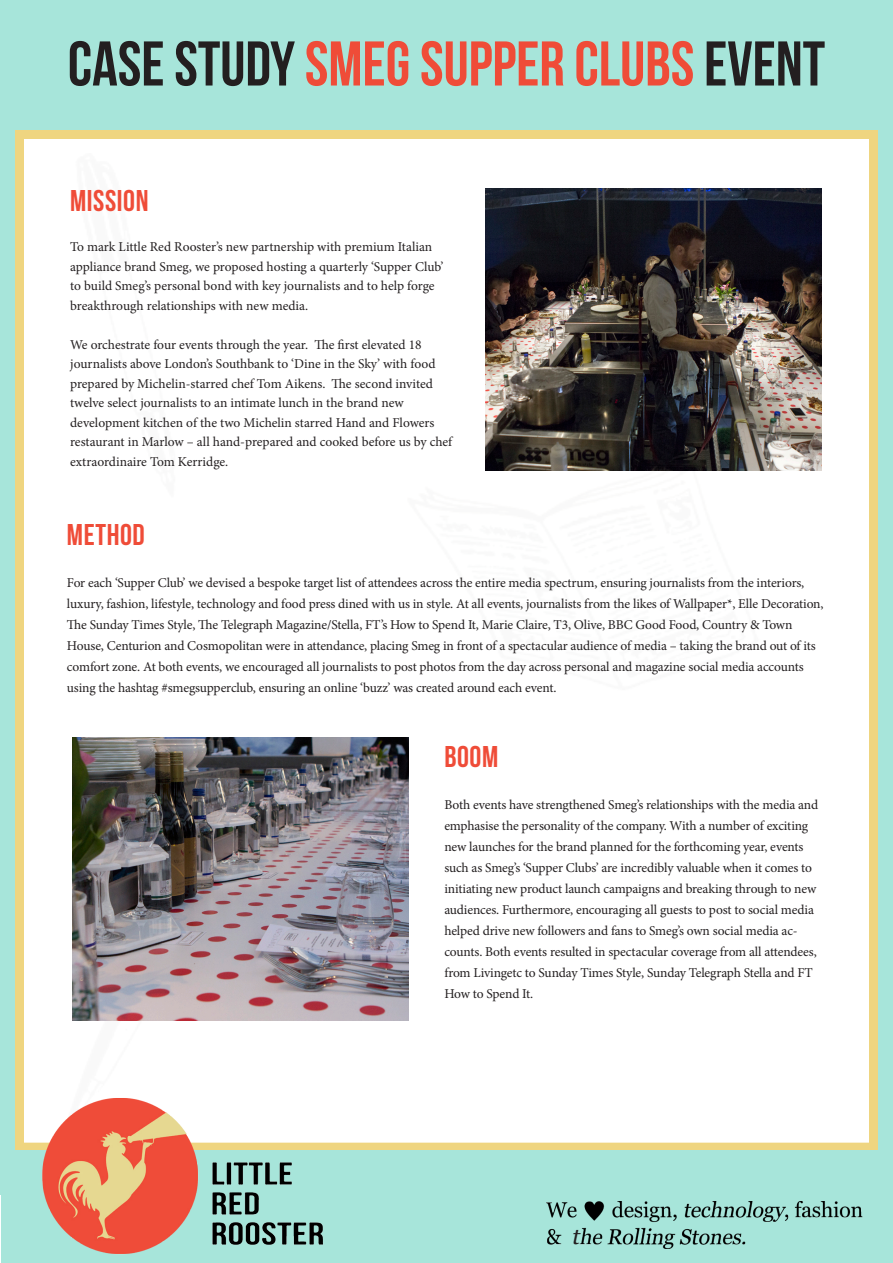
<style>
.page{position:relative;width:893px;height:1263px;background:#fff}
.page>*{position:absolute;margin:0;border:0;box-sizing:border-box;transform-origin:0 0}
.t1{font:63px "Bebas Neue";color:#ef4c38}
.t2{font:30px "Bebas Neue";letter-spacing:.02em;color:#ef4c38}
.t3{font:italic 22.5px "Georgia";color:#231f20}
.t4{font:13.5px/21px "Minion Pro";letter-spacing:-.01em;color:#231f20}
.s1{color:#231f20}
</style>
<div class="page">
<div style="left:9px;top:119px;width:872px;height:19px;background:#efd580"></div>
<div style="left:870px;top:128px;width:23px;height:1031px;background:#efd580"></div>
<div style="left:0;top:123px;width:23px;height:1031px;background:#efd580"></div>
<div style="left:0;top:0;width:893px;height:130px;background:#a7e5da"></div>
<div style="left:23px;top:1143px;width:847px;height:7px;background:#efd580"></div>
<div style="left:1px;top:1150px;width:892px;height:113px;background:#a7e5da"></div>
<img style="left:34px;top:1098px;width:174px;height:157px">
<img style="left:546px;top:1201px;width:317px;height:48px">
<img style="left:197px;top:1145px;width:138px;height:105px">
<svg style="left:567px;top:1227px;width:15px;height:19px"></svg>
<div style="left:0;top:89px;width:15px;height:1106px;background:#a7e5da"></div>
<div style="left:878px;top:113px;width:15px;height:1105px;background:#a7e5da"></div>
<img style="left:72px;top:738px;width:336px;height:282px">
<img style="left:486px;top:188px;width:336px;height:283px">
<p class="t1" style="left:68px;top:29px;width:759px"><span class="s1">CASE STUDY</span> SMEG SUPPER CLUBS <span class="s1">EVENT</span></p>
<p class="t2" style="left:70px;top:184px;width:80px">MISSION</p>
<p class="t4" style="left:70px;top:237px;width:375px;line-height:19.5px">To mark Little Red Rooster’s new partnership with premium Italian appliance brand Smeg, we proposed hosting a quarterly ‘Supper Club’ to build Smeg’s personal bond with key journalists and to help forge breakthrough relationships with new media.</p>
<p class="t4" style="left:70px;top:335px;width:384px;line-height:19.5px">We orchestrate four events through the year. The first elevated 18 journalists above London’s Southbank to ‘Dine in the Sky’ with food prepared by Michelin-starred chef Tom Aikens. The second invited twelve select journalists to an intimate lunch in the brand new development kitchen of the two Michelin starred Hand and Flowers restaurant in Marlow – all hand-prepared and cooked before us by chef extraordinaire Tom Kerridge.</p>
<p class="t2" style="left:67px;top:518px;width:79px">METHOD</p>
<p class="t4" style="left:67px;top:573px;width:758px">For each ‘Supper Club’ we devised a bespoke target list of attendees across the entire media spectrum, ensuring journalists from the interiors, luxury, fashion, lifestyle, technology and food press dined with us in style. At all events, journalists from the likes of Wallpaper*, Elle Decoration, The Sunday Times Style, The Telegraph Magazine/Stella, FT’s How to Spend It, Marie Claire, T3, Olive, BBC Good Food, Country &amp; Town House, Centurion and Cosmopolitan were in attendance, placing Smeg in front of a spectacular audience of media – taking the brand out of its comfort zone. At both events, we encouraged all journalists to post photos from the day across personal and magazine social media accounts using the hashtag #smegsupperclub, ensuring an online ‘buzz’ was created around each event.</p>
<p class="t2" style="left:444px;top:740px;width:55px">BOOM</p>
<p class="t4" style="left:444px;top:794px;width:375px">Both events have strengthened Smeg’s relationships with the media and emphasise the personality of the company. With a number of exciting new launches for the brand planned for the forthcoming year, events such as Smeg’s ‘Supper Clubs’ are incredibly valuable when it comes to initiating new product launch campaigns and breaking through to new audiences. Furthermore, encouraging all guests to post to social media helped drive new followers and fans to Smeg’s own social media ac&shy;counts. Both events resulted in spectacular coverage from all attendees, from Livingetc to Sunday Times Style, Sunday Telegraph Stella and FT How to Spend It.</p>
<p class="t3" style="left:573px;top:1220px;width:9px">t</p>
</div>
